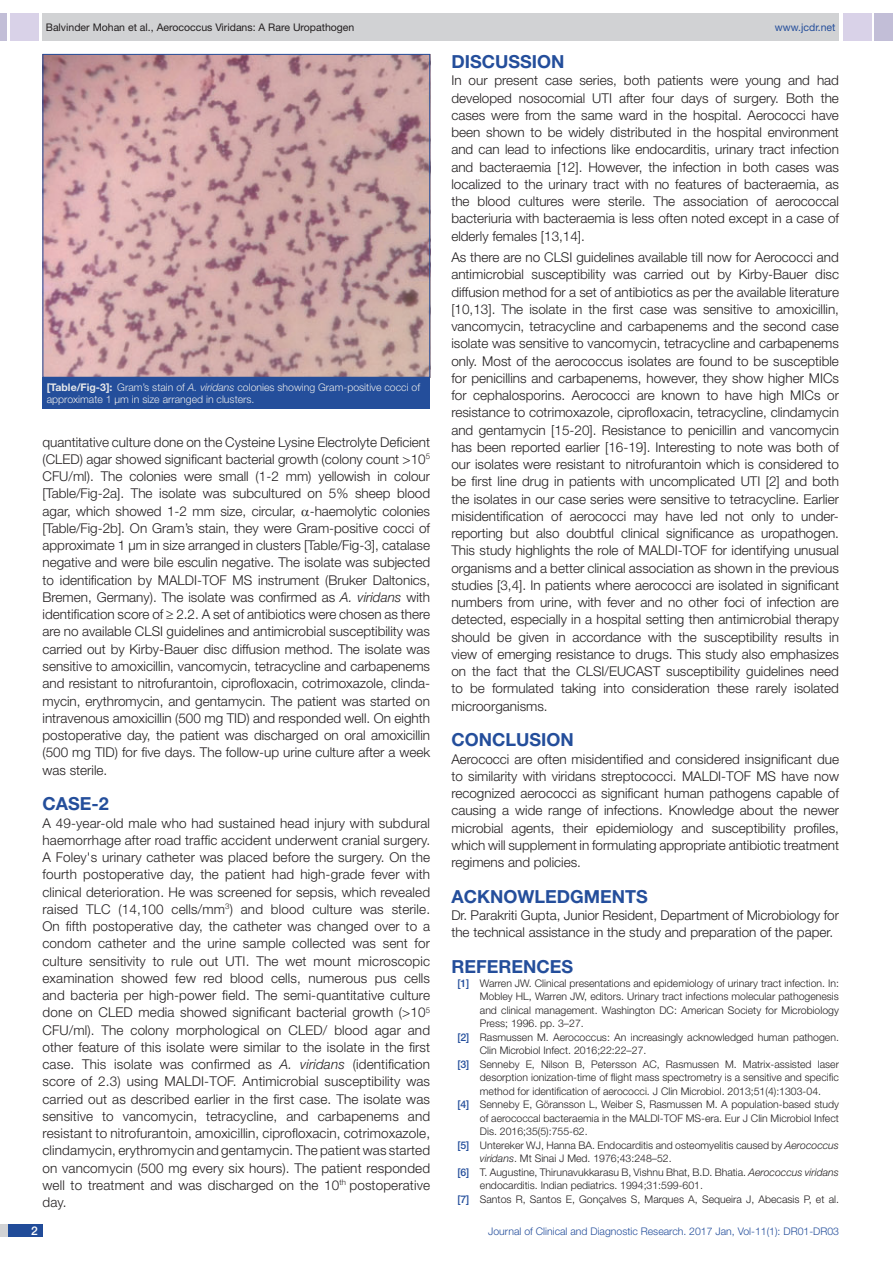
<style>
.page{position:relative;width:893px;height:1263px;background:#fff}
.page>*{position:absolute;margin:0;border:0;box-sizing:border-box;transform-origin:0 0}
.Heading{font:700 18px "Helvetica Neue";color:#244e9b}
.Body_text{font:300 13.5px/17.2px "Helvetica Neue";color:#231f20;text-align:justify}
.t1{font:500 12px "Helvetica Neue";color:#fff}
.t2{font:300 10.5px "Helvetica Neue";color:#231f20}
.TABLE_FIG{font:300 10.5px/12.6px "Helvetica Neue";color:#e6e7e9}
.t3{font:300 10.5px "Helvetica Neue";color:#244e9b}
.t4{font:10.5px "Helvetica Neue";color:#231f20}
.t5{font:10.5px "Helvetica Neue";color:#244e9b}
.s1{font-weight:700}
.s2{font-style:italic}
.s3{font-weight:500;color:#244e9b}
</style>
<div class="page">
<div style="left:0;top:13px;width:7px;height:28px;background:#c2bed7"></div>
<div style="left:10px;top:13px;width:29px;height:28px;background:#d9d2e8"></div>
<div style="left:43px;top:13px;width:796px;height:28px;background:#d1d2d4"></div>
<div style="left:875px;top:13px;width:18px;height:28px;background:#c2bed7"></div>
<div style="left:843px;top:13px;width:29px;height:28px;background:#d9d2e8"></div>
<div style="left:0;top:1224px;width:43px;height:13px;background:#d1d2d4"></div>
<div style="left:8px;top:1224px;width:35px;height:13px;background:#214c99"></div>
<img style="left:45px;top:56px;width:383px;height:320px">
<div style="left:43px;top:377px;width:387px;height:32px;background:#244e9b"></div>
<p class="t4" style="left:46px;top:21px;width:310px">Balvinder Mohan et al., Aerococcus Viridans: A Rare Uropathogen</p>
<p class="t5" style="left:775px;top:21px;width:62px">www.jcdr.net</p>
<p class="TABLE_FIG" style="left:47px;top:381px;width:375px"><span class="s1">[TABLE/FIG-3]:</span> Gram’s stain of <span class="s2">A. viridans</span> colonies showing Gram-positive cocci of approximate 1 µm in size arranged in clusters.</p>
<p class="Body_text" style="left:43px;top:433px;width:389px;text-align:left">quantitative culture done on the Cysteine Lysine Electrolyte Deficient (CLED) agar showed significant bacterial growth (colony count &gt;10<sup>5<br></sup>CFU/ml). The colonies were small (1-2 mm) yellowish in colour [Table/Fig-2a]. The isolate was subcultured on 5% sheep blood agar, which showed 1-2 mm size, circular, -haemolytic colonies [Table/Fig-2b]. On Gram’s stain, they were Gram-positive cocci of approximate 1 µm in size arranged in clusters [Table/Fig-3], catalase negative and were bile esculin negative. The isolate was subjected to identification by MALDI-TOF MS instrument (Bruker Daltonics, Bremen, Germany). The isolate was confirmed as <span class="s2">A. viridans</span> with identification score of ≥ 2.2. A set of antibiotics were chosen as there are no available CLSI guidelines and antimicrobial susceptibility was carried out by Kirby-Bauer disc diffusion method. The isolate was sensitive to amoxicillin, vancomycin, tetracycline and carbapenems and resistant to nitrofurantoin, ciprofloxacin, cotrimoxazole, clinda&shy;mycin, erythromycin, and gentamycin. The patient was started on intravenous amoxicillin (500 mg TID) and responded well. On eighth postoperative day, the patient was discharged on oral amoxicillin (500 mg TID) for five days. The follow-up urine culture after a week was sterile.</p>
<p class="Heading" style="left:43px;top:793px;width:68px">CASE-2</p>
<p class="Body_text" style="left:43px;top:814px;width:389px">A 49-year-old male who had sustained head injury with subdural haemorrhage after road traffic accident underwent cranial surgery.<br>A Foley's urinary catheter was placed before the surgery. On the fourth postoperative day, the patient had high-grade fever with clinical deterioration. He was screened for sepsis, which revealed raised TLC (14,100 cells/mm<sup>3</sup>) and blood culture was sterile.<br>On fifth postoperative day, the catheter was changed over to a condom catheter and the urine sample collected was sent for culture sensitivity to rule out UTI. The wet mount microscopic examination showed few red blood cells, numerous pus cells and bacteria per high-power field. The semi-quantitative culture done on CLED media showed significant bacterial growth (&gt;10<sup>5<br></sup>CFU/ml). The colony morphological on CLED/ blood agar and other feature of this isolate were similar to the isolate in the first case. This isolate was confirmed as <span class="s2">A. viridans</span> (identification score of 2.3) using MALDI-TOF. Antimicrobial susceptibility was carried out as described earlier in the first case. The isolate was sensitive to vancomycin, tetracycline, and carbapenems and resistant to nitrofurantoin, amoxicillin, ciprofloxacin, cotrimoxazole, clindamycin, erythromycin and gentamycin. The patient was started on vancomycin (500 mg every six hours). The patient responded well to treatment and was discharged on the 10<sup>th</sup> postoperative day.</p>
<p class="Heading" style="left:451px;top:51px;width:115px">DISCUSSION</p>
<p class="Body_text" style="left:451px;top:72px;width:389px">In our present case series, both patients were young and had developed nosocomial UTI after four days of surgery. Both the cases were from the same ward in the hospital. Aerococci have been shown to be widely distributed in the hospital environment and can lead to infections like endocarditis, urinary tract infection and bacteraemia [12]. However, the infection in both cases was localized to the urinary tract with no features of bacteraemia, as the blood cultures were sterile. The association of aerococcal bacteriuria with bacteraemia is less often noted except in a case of elderly females [13,14].</p>
<p class="Body_text" style="left:451px;top:248px;width:389px">As there are no CLSI guidelines available till now for Aerococci and antimicrobial susceptibility was carried out by Kirby-Bauer disc diffusion method for a set of antibiotics as per the available literature [10,13]. The isolate in the first case was sensitive to amoxicillin, vancomycin, tetracycline and carbapenems and the second case isolate was sensitive to vancomycin, tetracycline and carbapenems only. Most of the aerococcus isolates are found to be susceptible for penicillins and carbapenems, however, they show higher MICs for cephalosporins. Aerococci are known to have high MICs or resistance to cotrimoxazole, ciprofloxacin, tetracycline, clindamycin and gentamycin [15-20]. Resistance to penicillin and vancomycin has been reported earlier [16-19]. Interesting to note was both of our isolates were resistant to nitrofurantoin which is considered to be first line drug in patients with uncomplicated UTI [2] and both the isolates in our case series were sensitive to tetracycline. Earlier misidentification of aerococci may have led not only to under&shy;reporting but also doubtful clinical significance as uropathogen.<br>This study highlights the role of MALDI-TOF for identifying unusual organisms and a better clinical association as shown in the previous studies [3,4]. In patients where aerococci are isolated in significant numbers from urine, with fever and no other foci of infection are detected, especially in a hospital setting then antimicrobial therapy should be given in accordance with the susceptibility results in view of emerging resistance to drugs. This study also emphasizes on the fact that the CLSI/EUCAST susceptibility guidelines need to be formulated taking into consideration these rarely isolated microorganisms.</p>
<p class="Heading" style="left:451px;top:729px;width:124px">CONCLUSION</p>
<p class="Body_text" style="left:451px;top:750px;width:389px">Aerococci are often misidentified and considered insignificant due to similarity with viridans streptococci. MALDI-TOF MS have now recognized aerococci as significant human pathogens capable of causing a wide range of infections. Knowledge about the newer microbial agents, their epidemiology and susceptibility profiles, which will supplement in formulating appropriate antibiotic treatment regimens and policies.</p>
<p class="Heading" style="left:451px;top:885px;width:186px">ACKNOWLEDGMENTS</p>
<p class="Body_text" style="left:451px;top:906px;width:389px">Dr. Parakriti Gupta, Junior Resident, Department of Microbiology for the technical assistance in the study and preparation of the paper.</p>
<p class="Heading" style="left:451px;top:956px;width:121px">REFERENCES</p>
<p class="t2" style="left:457px;top:976px;width:383px"><span class="s3">[1]</span> Warren JW. Clinical presentations and epidemiology of urinary tract infection. In:</p>
<p class="t2" style="left:480px;top:990px;width:361px">Mobley HL, Warren JW, editors. Urinary tract infections molecular pathogenesis</p>
<p class="t2" style="left:480px;top:1003px;width:361px">and clinical management. Washington DC: American Society for Microbiology</p>
<p class="t2" style="left:480px;top:1017px;width:105px">Press; 1996. pp. 3–27.</p>
<p class="t2" style="left:457px;top:1030px;width:383px"><span class="s3">[2]</span> Rasmussen M. Aerococcus: An increasingly acknowledged human pathogen.</p>
<p class="t2" style="left:480px;top:1044px;width:168px">Clin Microbiol Infect. 2016;22:22–27.</p>
<p class="t2" style="left:457px;top:1057px;width:383px"><span class="s3">[3]</span> Senneby E, Nilson B, Petersson AC, Rasmussen M. Matrix-assisted laser</p>
<p class="t2" style="left:480px;top:1071px;width:361px">desorption ionization-time of flight mass spectrometry is a sensitive and specific</p>
<p class="t2" style="left:480px;top:1084px;width:343px">method for identification of aerococci. J Clin Microbiol. 2013;51(4):1303-04.</p>
<p class="t2" style="left:457px;top:1098px;width:383px"><span class="s3">[4]</span> Senneby E, Göransson L, Weiber S, Rasmussen M. A population-based study</p>
<p class="t2" style="left:480px;top:1111px;width:361px">of aerococcal bacteraemia in the MALDI-TOF MS-era. Eur J Clin Microbiol Infect</p>
<p class="t2" style="left:480px;top:1125px;width:109px">Dis. 2016;35(5):755-62.</p>
<p class="t2" style="left:457px;top:1138px;width:383px"><span class="s3">[5]</span> Untereker WJ, Hanna BA. Endocarditis and osteomyelitis caused by <span class="s2">Aerococcus</span></p>
<p class="t2" style="left:480px;top:1152px;width:193px"><span class="s2">viridans</span>. Mt Sinai J Med. 1976;43:248–52.</p>
<p class="t2" style="left:457px;top:1165px;width:383px"><span class="s3">[6]</span> T. Augustine, Thirunavukkarasu B, Vishnu Bhat, B.D. Bhatia. <span class="s2">Aerococcus viridans</span></p>
<p class="t2" style="left:480px;top:1179px;width:225px">endocarditis. Indian pediatrics. 1994;31:599-601.</p>
<p class="t2" style="left:457px;top:1192px;width:383px"><span class="s3">[7]</span> Santos R, Santos E, Gonçalves S, Marques A, Sequeira J, Abecasis P, et al.</p>
<p class="t1" style="left:31px;top:1223px;width:8px">2</p>
<p class="t3" style="left:488px;top:1225px;width:352px">Journal of Clinical and Diagnostic Research. 2017 Jan, Vol-11(1): DR01-DR03</p>
</div>
